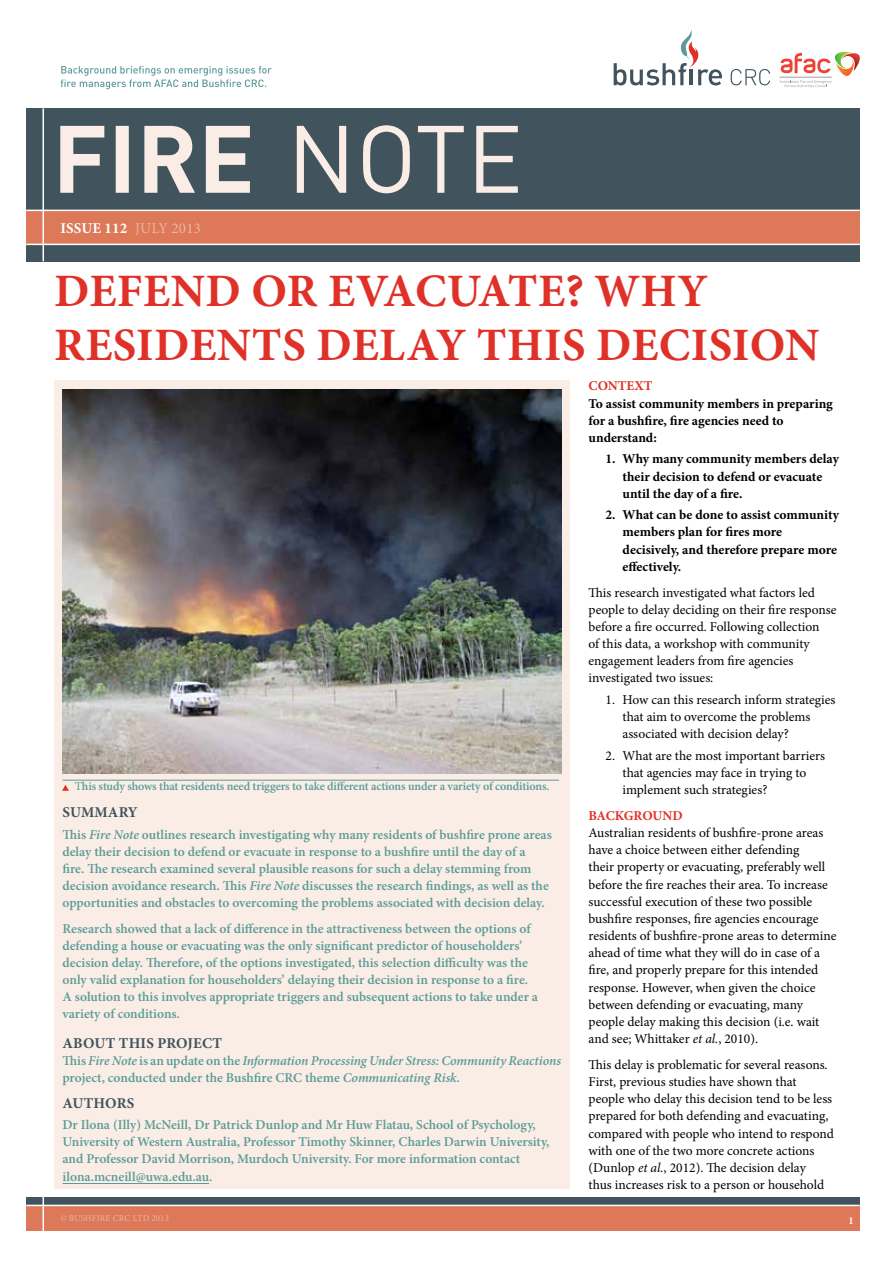
<style>
.page{position:relative;width:893px;height:1263px;background:#fff}
.page>*{position:absolute;margin:0;border:0;box-sizing:border-box;transform-origin:0 0}
.t1{font:700 46.5px/54px "Minion Pro";letter-spacing:.01em;color:#e03128}
.t2{font:700 15px "Minion Pro";letter-spacing:.01em;color:#41535d}
.t3{font:700 15px "Minion Pro";letter-spacing:.01em;color:#fff}
.t4{font:13.5px/17.2px "Minion Pro";letter-spacing:-.005em;color:#000}
.t5{font:600 13.5px/17.1px "Minion Pro";color:#5b9b98}
.t6{font:700 13.5px/17.2px "Minion Pro";color:#000}
.t7{font:italic 600 13.5px/17.1px "Minion Pro";letter-spacing:-.005em;color:#5b9b98}
.t8{font:700 13.5px "Minion Pro";letter-spacing:-.005em;color:#e03128}
.t9{font:600 12px "Minion Pro";letter-spacing:-.01em;color:#5b9b98}
.t10{font:700 10.5px "Minion Pro";color:#fff}
.t11{font:9px "Minion Pro";letter-spacing:.01em;color:#ecb59e}
.s1{font-weight:400;color:#ecb59e}
.s2{font-weight:400}
.s3{font-style:italic}
.s4{font-style:normal}
</style>
<div class="page">
<div style="left:26px;top:108px;width:834px;height:153px;background:#41535d"></div>
<div style="left:26px;top:210px;width:834px;height:34px;background:#dd7858"></div>
<hr style="left:26px;top:244px;width:834px;height:1px;background:#fff">
<hr style="left:26px;top:210px;width:834px;height:1px;background:#fff">
<div style="left:26px;top:1205px;width:834px;height:26px;background:#dd7858"></div>
<div style="left:26px;top:1197px;width:834px;height:8px;background:#41535d"></div>
<hr style="left:26px;top:1205px;width:834px;height:1px;background:#fff">
<hr style="left:43px;top:108px;width:1px;height:153px;background:#fff">
<svg style="left:60px;top:125px;width:458px;height:68px"></svg>
<hr style="left:43px;top:1197px;width:1px;height:34px;background:#fff">
<svg style="left:61px;top:66px;width:211px;height:23px"></svg>
<svg style="left:731px;top:69px;width:39px;height:16px"></svg>
<svg style="left:614px;top:30px;width:108px;height:55px"></svg>
<svg style="left:779px;top:52px;width:81px;height:35px"></svg>
<hr style="left:779px;top:77px;width:53px;height:1px;background:#9d9fa2">
<div style="left:54px;top:381px;width:516px;height:808px;background:#faede6"></div>
<hr style="left:63px;top:1183px;width:146px;height:1px;background:#5b9b98">
<svg style="left:62px;top:785px;width:7px;height:6px"></svg>
<hr style="left:63px;top:780px;width:496px;height:1px;background:#5b9b98">
<img style="left:63px;top:389px;width:498px;height:385px">
<p class="t3" style="left:60px;top:217px;width:142px">Issue 112 <span class="s1">july 2013</span></p>
<h1 class="t1" style="left:54px;top:264px;width:767px">DEFEND OR EVACUATE? WHY<br>RESIDENTS DELAY THIS DECISION</h1>
<p class="t9" style="left:69px;top:778px;width:482px"><span class="s2">T</span>his study shows that residents need triggers to take different actions under a variety of conditions.</p>
<p class="t2" style="left:63px;top:802px;width:77px">SUMMARY</p>
<p class="t5" style="left:63px;top:826px;width:491px">This <span class="s3">Fire Note</span> outlines research investigating why many residents of bushfire prone areas delay their decision to defend or evacuate in response to a bushfire until the day of a<br>fire. The research examined several plausible reasons for such a delay stemming from decision avoidance research. This <span class="s3">Fire Note</span> discusses the research findings, as well as the opportunities and obstacles to overcoming the problems associated with decision delay.</p>
<p class="t5" style="left:63px;top:920px;width:477px">Research showed that a lack of difference in the attractiveness between the options of defending a house or evacuating was the only significant predictor of householders’ decision delay. Therefore, of the options investigated, this selection difficulty was the only valid explanation for householders’ delaying their decision in response to a fire.<br>A solution to this involves appropriate triggers and subsequent actions to take under a variety of conditions.</p>
<p class="t2" style="left:63px;top:1033px;width:161px">ABOUT THIS PROJECT</p>
<p class="t7" style="left:63px;top:1052px;width:500px"><span class="s4">This</span> Fire Note <span class="s4">is an update on the</span> Information Processing Under Stress: Community Reactions <span class="s4">project, conducted under the Bushfire CRC theme</span> Communicating Risk.</p>
<p class="t2" style="left:63px;top:1092px;width:72px">AUTHORS</p>
<p class="t5" style="left:63px;top:1116px;width:488px">Dr Ilona (Illy) McNeill, Dr Patrick Dunlop and Mr Huw Flatau, School of Psychology, University of Western Australia, Professor Timothy Skinner, Charles Darwin University, and Professor David Morrison, Murdoch University. For more information contact ilona.mcneill@uwa.edu.au.</p>
<p class="t8" style="left:588px;top:377px;width:65px">CONTEXT</p>
<p class="t6" style="left:588px;top:394px;width:246px">To assist community members in preparing for a bushfire, fire agencies need to understand:</p>
<p class="t6" style="left:622px;top:450px;width:218px;text-indent:-17px">1. Why many community members delay their decision to defend or evacuate until the day of a fire.</p>
<p class="t6" style="left:622px;top:506px;width:218px;text-indent:-17px">2. What can be done to assist community members plan for fires more decisively, and therefore prepare more effectively.</p>
<p class="t4" style="left:588px;top:584px;width:250px">This research investigated what factors led people to delay deciding on their fire response before a fire occurred. Following collection<br>of this data, a workshop with community engagement leaders from fire agencies investigated two issues:</p>
<p class="t4" style="left:622px;top:691px;width:215px;text-indent:-17px">1. How can this research inform strategies that aim to overcome the problems associated with decision delay?</p>
<p class="t4" style="left:622px;top:747px;width:204px;text-indent:-17px">2. What are the most important barriers that agencies may face in trying to implement such strategies?</p>
<p class="t8" style="left:588px;top:806px;width:96px">BACKGROUND</p>
<p class="t4" style="left:588px;top:824px;width:250px">Australian residents of bushfire-prone areas have a choice between either defending<br>their property or evacuating, preferably well before the fire reaches their area. To increase successful execution of these two possible bushfire responses, fire agencies encourage residents of bushfire-prone areas to determine ahead of time what they will do in case of a fire, and properly prepare for this intended response. However, when given the choice between defending or evacuating, many people delay making this decision (i.e. wait and see; Whittaker <span class="s3">et al.</span>, 2010).</p>
<p class="t4" style="left:588px;top:1056px;width:247px">This delay is problematic for several reasons.<br>First, previous studies have shown that people who delay this decision tend to be less prepared for both defending and evacuating, compared with people who intend to respond with one of the two more concrete actions (Dunlop <span class="s3">et al.</span>, 2012). The decision delay<br>thus increases risk to a person or household</p>
<p class="t11" style="left:60px;top:1212px;width:110px">© Bushfire CRC Ltd 2013</p>
<p class="t10" style="left:849px;top:1213px;width:7px">1</p>
</div>
